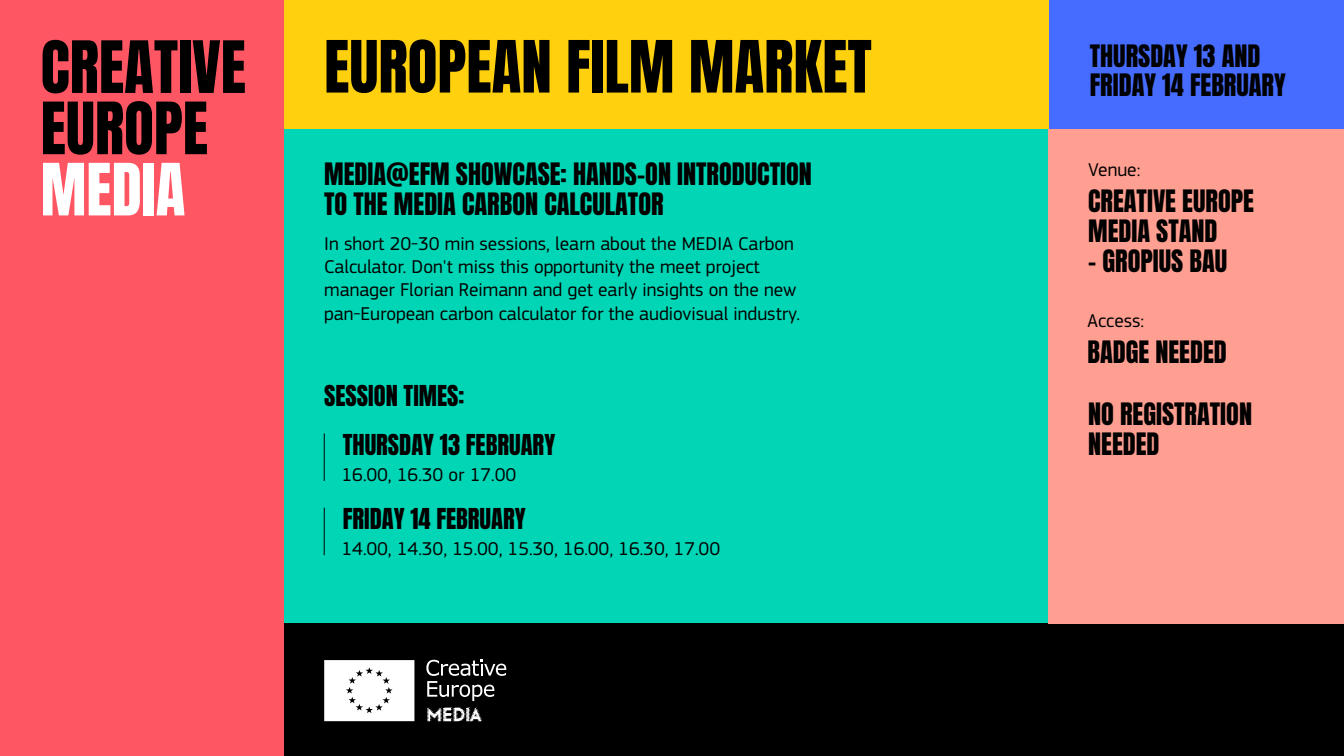
<style>
.page{position:relative;width:1344px;height:756px;background:#fff}
.page>*{position:absolute;margin:0;border:0;box-sizing:border-box;transform-origin:0 0}
.t1{font:61.25px "Anton";color:#000}
.t2{font:61.25px "Anton";color:#fff}
.t3{font:26.25px/29.7px "Anton";color:#000}
.t4{font:24.5px "Anton";color:#000}
.t5{font:19.25px/23.1px "EC Square Sans Pro";color:#000}
</style>
<div class="page">
<div style="left:284px;top:129px;width:765px;height:494px;background:#00d6b5"></div>
<div style="left:284px;top:623px;width:1060px;height:133px;background:#000"></div>
<div style="left:1049px;top:129px;width:295px;height:494px;background:#ff9f92"></div>
<div style="left:1049px;top:0;width:295px;height:129px;background:#466cff"></div>
<div style="left:0;top:0;width:284px;height:756px;background:#ff5664"></div>
<div style="left:284px;top:0;width:765px;height:129px;background:#ffd00e"></div>
<hr style="left:324px;top:433px;width:1px;height:48px;background:#000">
<hr style="left:324px;top:508px;width:1px;height:47px;background:#000">
<svg style="left:426px;top:660px;width:80px;height:41px"></svg>
<svg style="left:324px;top:660px;width:90px;height:61px;background:#f4f4f4"></svg>
<svg style="left:427px;top:707px;width:55px;height:14px"></svg>
<h1 class="t1" style="left:41px;top:36px;width:207px">CREATIVE</h1>
<h1 class="t1" style="left:41px;top:97px;width:169px">EUROPE</h1>
<h1 class="t2" style="left:41px;top:158px;width:146px">MEDIA</h1>
<h1 class="t1" style="left:324px;top:36px;width:549px">EUROPEAN FILM MARKET</h1>
<h2 class="t3" style="left:324px;top:161px;width:489px">MEDIA@EFM SHOWCASE: HANDS-ON INTRODUCTION<br>TO THE MEDIA CARBON CALCULATOR</h2>
<p class="t5" style="left:324px;top:232px;width:477px">In short 20-30 min sessions, learn about the MEDIA Carbon Calculator. Don't miss this opportunity the meet project manager Florian Reimann and get early insights on the new pan-European carbon calculator for the audiovisual industry.</p>
<p class="t4" style="left:324px;top:384px;width:142px">SESSION TIMES:</p>
<p class="t4" style="left:343px;top:432px;width:214px">THURSDAY 13 FEBRUARY</p>
<p class="t5" style="left:342px;top:463px;width:176px">16.00, 16.30 or 17.00</p>
<p class="t4" style="left:343px;top:506px;width:184px">FRIDAY 14 FEBRUARY</p>
<p class="t5" style="left:342px;top:537px;width:380px">14.00, 14.30, 15.00, 15.30, 16.00, 16.30, 17.00</p>
<h2 class="t3" style="left:1090px;top:43px;width:172px">THURSDAY 13 AND</h2>
<h2 class="t3" style="left:1090px;top:72px;width:198px">FRIDAY 14 FEBRUARY</h2>
<p class="t5" style="left:1088px;top:158px;width:54px">Venue:</p>
<h2 class="t3" style="left:1088px;top:188px;width:167px">CREATIVE EUROPE<br>MEDIA STAND</h2>
<h2 class="t3" style="left:1088px;top:248px;width:141px">- GROPIUS BAU</h2>
<p class="t5" style="left:1088px;top:309px;width:58px">Access:</p>
<h2 class="t3" style="left:1088px;top:339px;width:141px">BADGE NEEDED</h2>
<h2 class="t3" style="left:1088px;top:401px;width:165px">NO REGISTRATION<br>NEEDED</h2>
</div>
